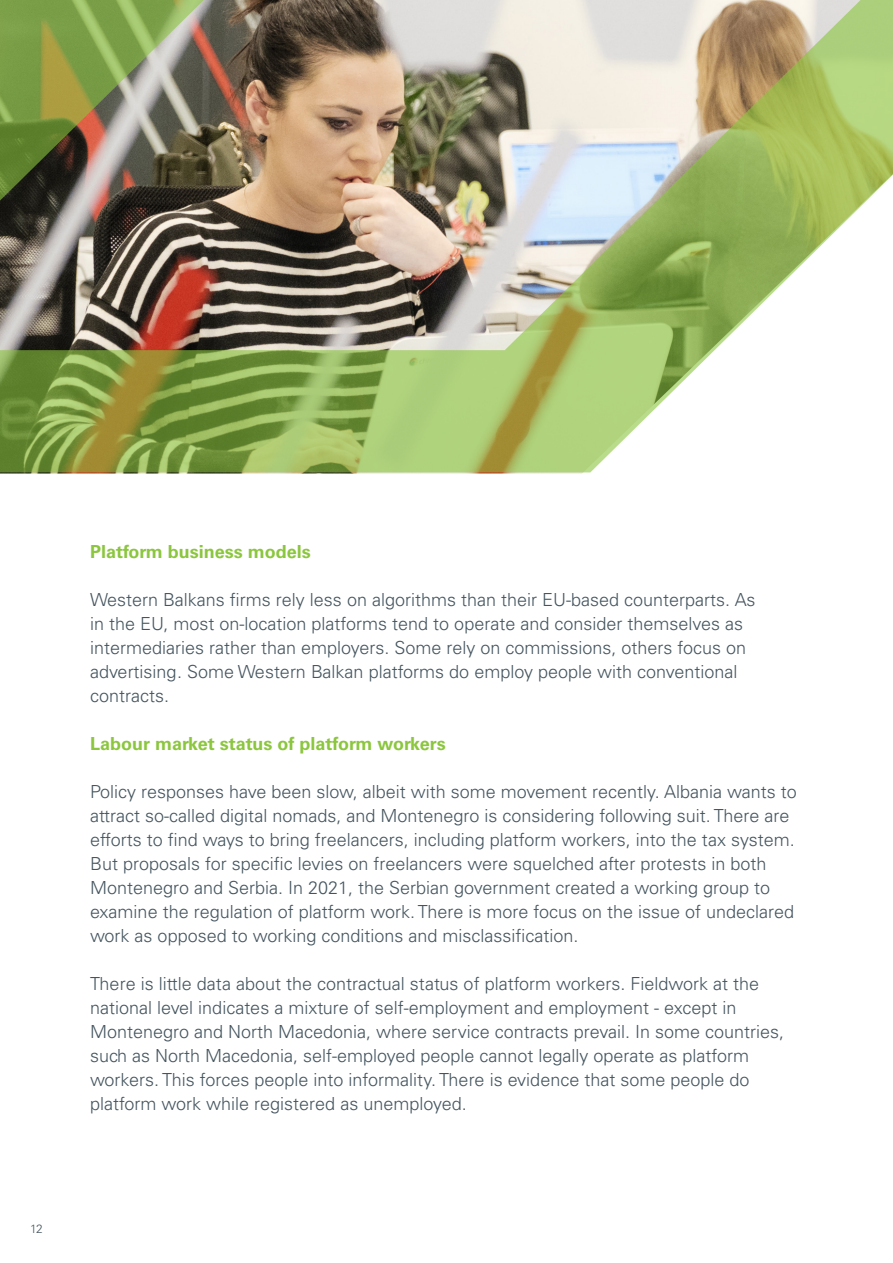
<style>
.page{position:relative;width:893px;height:1263px;background:#fff}
.page>*{position:absolute;margin:0;border:0;box-sizing:border-box;transform-origin:0 0}
.text_12{font:300 18px/24px "Univers LT Std";color:#45555f}
.text_12-2{font:700 18px "Univers LT Std";color:#8bc63e}
.t1{font:300 12px "Univers LT Std";color:#45555f}
</style>
<div class="page">
<img style="left:0;top:0;width:893px;height:472px">
<p class="t1" style="left:30px;top:1221px;width:14px">12</p>
<p class="text_12-2" style="left:90px;top:541px;width:222px">Platform business models</p>
<p class="text_12" style="left:90px;top:588px;width:667px">Western Balkans firms rely less on algorithms than their EU-based counterparts. As in the EU, most on-location platforms tend to operate and consider themselves as intermediaries rather than employers. Some rely on commissions, others focus on advertising. Some Western Balkan platforms do employ people with conventional contracts.</p>
<p class="text_12-2" style="left:90px;top:733px;width:357px">Labour market status of platform workers</p>
<p class="text_12" style="left:90px;top:780px;width:708px">Policy responses have been slow, albeit with some movement recently. Albania wants to attract so-called digital nomads, and Montenegro is considering following suit. There are efforts to find ways to bring freelancers, including platform workers, into the tax system.<br>But proposals for specific levies on freelancers were squelched after protests in both Montenegro and Serbia. In 2021, the Serbian government created a working group to examine the regulation of platform work. There is more focus on the issue of undeclared work as opposed to working conditions and misclassification.</p>
<p class="text_12" style="left:90px;top:972px;width:696px">There is little data about the contractual status of platform workers. Fieldwork at the national level indicates a mixture of self-employment and employment - except in Montenegro and North Macedonia, where service contracts prevail. In some countries, such as North Macedonia, self-employed people cannot legally operate as platform workers. This forces people into informality. There is evidence that some people do platform work while registered as unemployed.</p>
</div>
